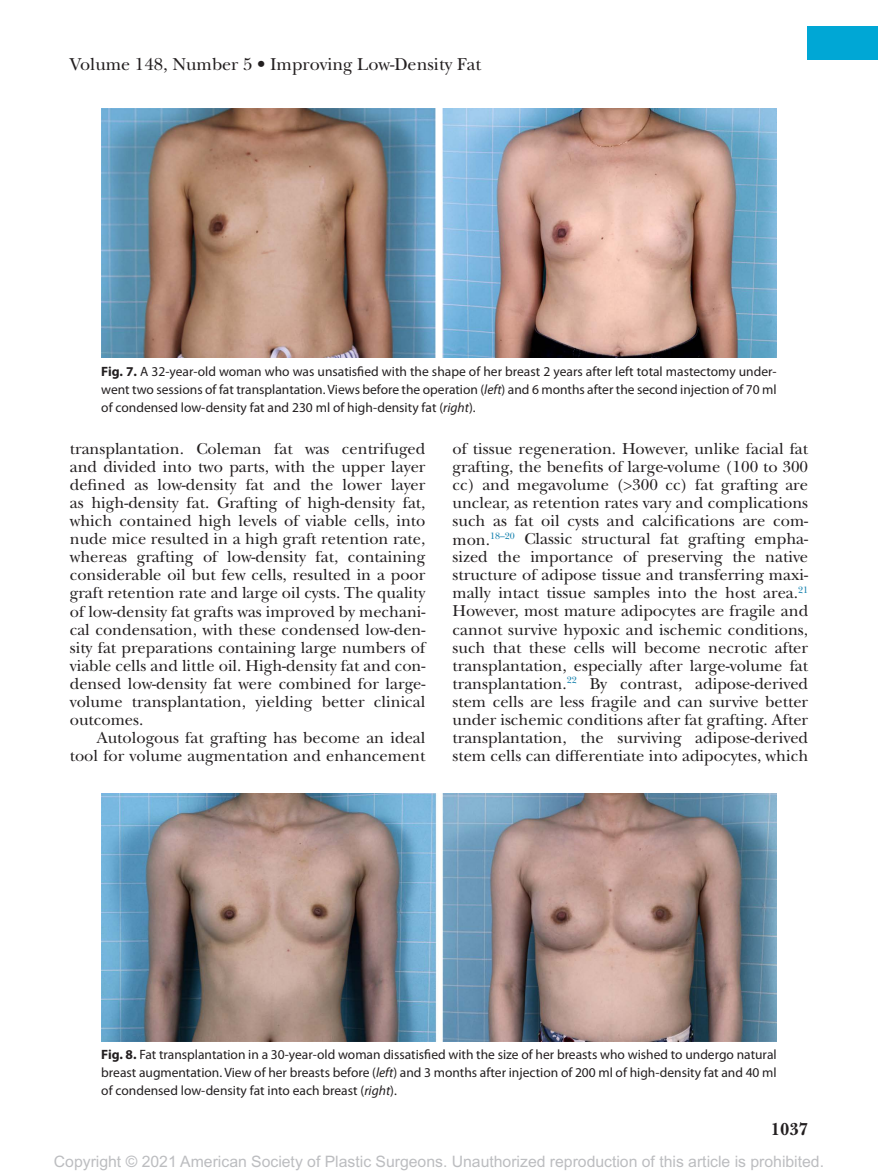
<style>
.page{position:relative;width:878px;height:1175px;background:#fff}
.page>*{position:absolute;margin:0;border:0;box-sizing:border-box;transform-origin:0 0}
.t1{font:18px "New Baskerville Std";color:#231f20}
.t2{font:700 18px "New Baskerville Std";color:#231f20}
.t3{font:16.5px/18px "New Baskerville Std";color:#231f20;text-align:justify}
.t4{font:15.75px "Arial MT Std";color:#bcbdc0}
.t5{font:13.5px/18px "Myriad Pro";color:#231f20;text-align:justify}
.s1{font-weight:700}
.s2{font-style:italic}
</style>
<div class="page">
<div style="left:807px;top:26px;width:71px;height:33px;background:#00a7d5"></div>
<img style="left:101px;top:108px;width:675px;height:249px">
<img style="left:101px;top:793px;width:675px;height:248px">
<p class="t1" style="left:70px;top:54px;width:413px">Volume 148, Number 5 • Improving Low-Density Fat</p>
<p class="t5" style="left:101px;top:362px;width:677px"><span class="s1">Fig. 7.</span> A 32-year-old woman who was unsatisfied with the shape of her breast 2 years after left total mastectomy under&shy;went two sessions of fat transplantation. Views before the operation (<span class="s2">left</span>) and 6 months after the second injection of 70 ml of condensed low-density fat and 230 ml of high-density fat (<span class="s2">right</span>).</p>
<p class="t3" style="left:70px;top:440px;width:357px">transplantation. Coleman fat was centrifuged and divided into two parts, with the upper layer defined as low-density fat and the lower layer as high-density fat. Grafting of high-density fat, which contained high levels of viable cells, into nude mice resulted in a high graft retention rate, whereas grafting of low-density fat, containing considerable oil but few cells, resulted in a poor graft retention rate and large oil cysts. The quality of low-density fat grafts was improved by mechani&shy;cal condensation, with these condensed low-den&shy;sity fat preparations containing large numbers of viable cells and little oil. High-density fat and con&shy;densed low-density fat were combined for large&shy;volume transplantation, yielding better clinical outcomes.</p>
<p class="t3" style="left:70px;top:728px;width:357px;text-align:right">Autologous fat grafting has become an ideal tool for volume augmentation and enhancement</p>
<p class="t3" style="left:452px;top:440px;width:357px">of tissue regeneration. However, unlike facial fat grafting, the benefits of large-volume (100 to 300 cc) and megavolume (&gt;300 cc) fat grafting are unclear, as retention rates vary and complications such as fat oil cysts and calcifications are com&shy;mon.<sup>18–20</sup> Classic structural fat grafting empha&shy;sized the importance of preserving the native structure of adipose tissue and transferring maxi&shy;mally intact tissue samples into the host area.<sup>21<br></sup>However, most mature adipocytes are fragile and cannot survive hypoxic and ischemic conditions, such that these cells will become necrotic after transplantation, especially after large-volume fat transplantation.<sup>22</sup> By contrast, adipose-derived stem cells are less fragile and can survive better under ischemic conditions after fat grafting. After transplantation, the surviving adipose-derived stem cells can differentiate into adipocytes, which</p>
<p class="t5" style="left:101px;top:1045px;width:677px"><span class="s1">Fig. 8.</span> Fat transplantation in a 30-year-old woman dissatisfied with the size of her breasts who wished to undergo natural breast augmentation. View of her breasts before (<span class="s2">left</span>) and 3 months after injection of 200 ml of high-density fat and 40 ml of condensed low-density fat into each breast (<span class="s2">right</span>).</p>
<p class="t2" style="left:770px;top:1118px;width:39px">1037</p>
<p class="t4" style="left:54px;top:1152px;width:771px">Copyright © 2021 American Society of Plastic Surgeons. Unauthorized reproduction of this article is prohibited.</p>
</div>
